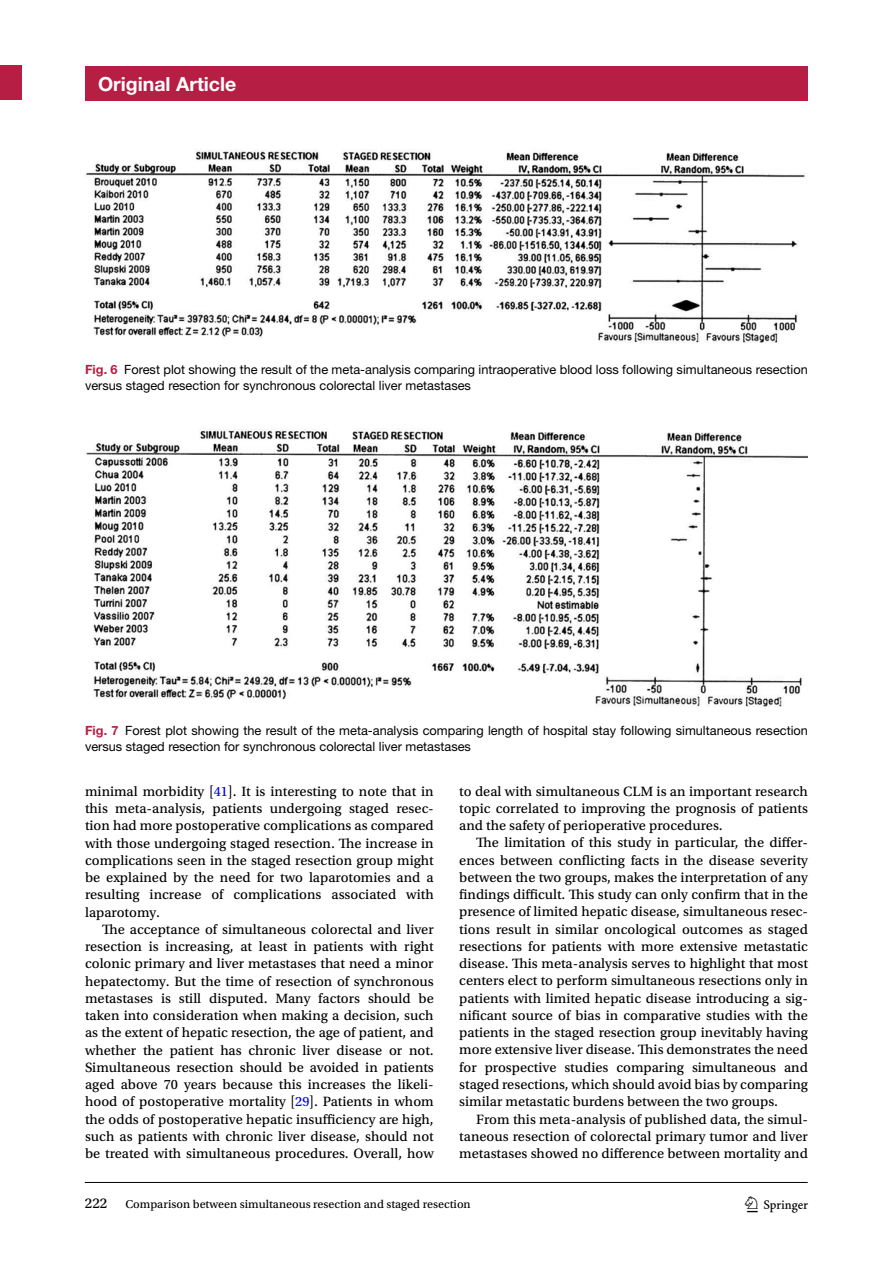
<style>
.page{position:relative;width:893px;height:1263px;background:#fff}
.page>*{position:absolute;margin:0;border:0;box-sizing:border-box;transform-origin:0 0}
.t1{font:22.5px "Springnew";color:#000}
.t2{font:700 19.5px "Helvetica Neue";color:#fff}
.t3{font:15px "Utopia Std Capt";color:#000}
.t4{font:14.25px/17.2px "Utopia Std Capt";color:#000;text-align:justify}
.t5{font:12.75px/15.8px "Helvetica Neue";color:#000}
.t6{font:12px "Utopia Std Capt";color:#000}
.s1{font-weight:700;color:#b61e43}
.s2{color:#00f}
</style>
<div class="page">
<div style="left:85px;top:66px;width:723px;height:34px;background:#b61e43"></div>
<div style="left:0;top:66px;width:21px;height:34px;background:#b61e43"></div>
<hr style="left:85px;top:1182px;width:723px;height:1px;background:#000">
<img style="left:86px;top:429px;width:722px;height:278px">
<img style="left:86px;top:151px;width:719px;height:192px">
<h2 class="t2" style="left:98px;top:72px;width:140px">Original Article</h2>
<p class="t5" style="left:85px;top:362px;width:724px"><span class="s1">Fig. 6</span> Forest plot showing the result of the meta-analysis comparing intraoperative blood loss following simultaneous resection versus staged resection for synchronous colorectal liver metastases</p>
<p class="t5" style="left:85px;top:722px;width:724px"><span class="s1">Fig. 7</span> Forest plot showing the result of the meta-analysis comparing length of hospital stay following simultaneous resection versus staged resection for synchronous colorectal liver metastases</p>
<p class="t4" style="left:85px;top:783px;width:350px">minimal morbidity [<span class="s2">41</span>]. It is interesting to note that in this meta-analysis, patients undergoing staged resec&shy;tion had more postoperative complications as compared with those undergoing staged resection. The increase in complications seen in the staged resection group might be explained by the need for two laparotomies and a resulting increase of complications associated with laparotomy.</p>
<p class="t4" style="left:85px;top:921px;width:350px;text-indent:17px">The acceptance of simultaneous colorectal and liver resection is increasing, at least in patients with right colonic primary and liver metastases that need a minor hepatectomy. But the time of resection of synchronous metastases is still disputed. Many factors should be taken into consideration when making a decision, such as the extent of hepatic resection, the age of patient, and whether the patient has chronic liver disease or not.<br>Simultaneous resection should be avoided in patients aged above 70 years because this increases the likeli&shy;hood of postoperative mortality [<span class="s2">29</span>]. Patients in whom the odds of postoperative hepatic insufficiency are high, such as patients with chronic liver disease, should not be treated with simultaneous procedures. Overall, how</p>
<p class="t4" style="left:459px;top:783px;width:350px">to deal with simultaneous CLM is an important research topic correlated to improving the prognosis of patients and the safety of perioperative procedures.</p>
<p class="t4" style="left:459px;top:834px;width:350px;text-indent:17px">The limitation of this study in particular, the differ&shy;ences between conflicting facts in the disease severity between the two groups, makes the interpretation of any findings difficult. This study can only confirm that in the presence of limited hepatic disease, simultaneous resec&shy;tions result in similar oncological outcomes as staged resections for patients with more extensive metastatic disease. This meta-analysis serves to highlight that most centers elect to perform simultaneous resections only in patients with limited hepatic disease introducing a sig&shy;nificant source of bias in comparative studies with the patients in the staged resection group inevitably having more extensive liver disease. This demonstrates the need for prospective studies comparing simultaneous and staged resections, which should avoid bias by comparing similar metastatic burdens between the two groups.</p>
<p class="t4" style="left:459px;top:1110px;width:350px;text-indent:17px">From this meta-analysis of published data, the simul&shy;taneous resection of colorectal primary tumor and liver metastases showed no difference between mortality and</p>
<p class="t3" style="left:85px;top:1195px;width:24px">222</p>
<p class="t6" style="left:125px;top:1198px;width:347px">Comparison between simultaneous resection and staged resection</p>
<h1 class="t1" style="left:747px;top:1196px;width:63px">1 3</h1>
</div>
